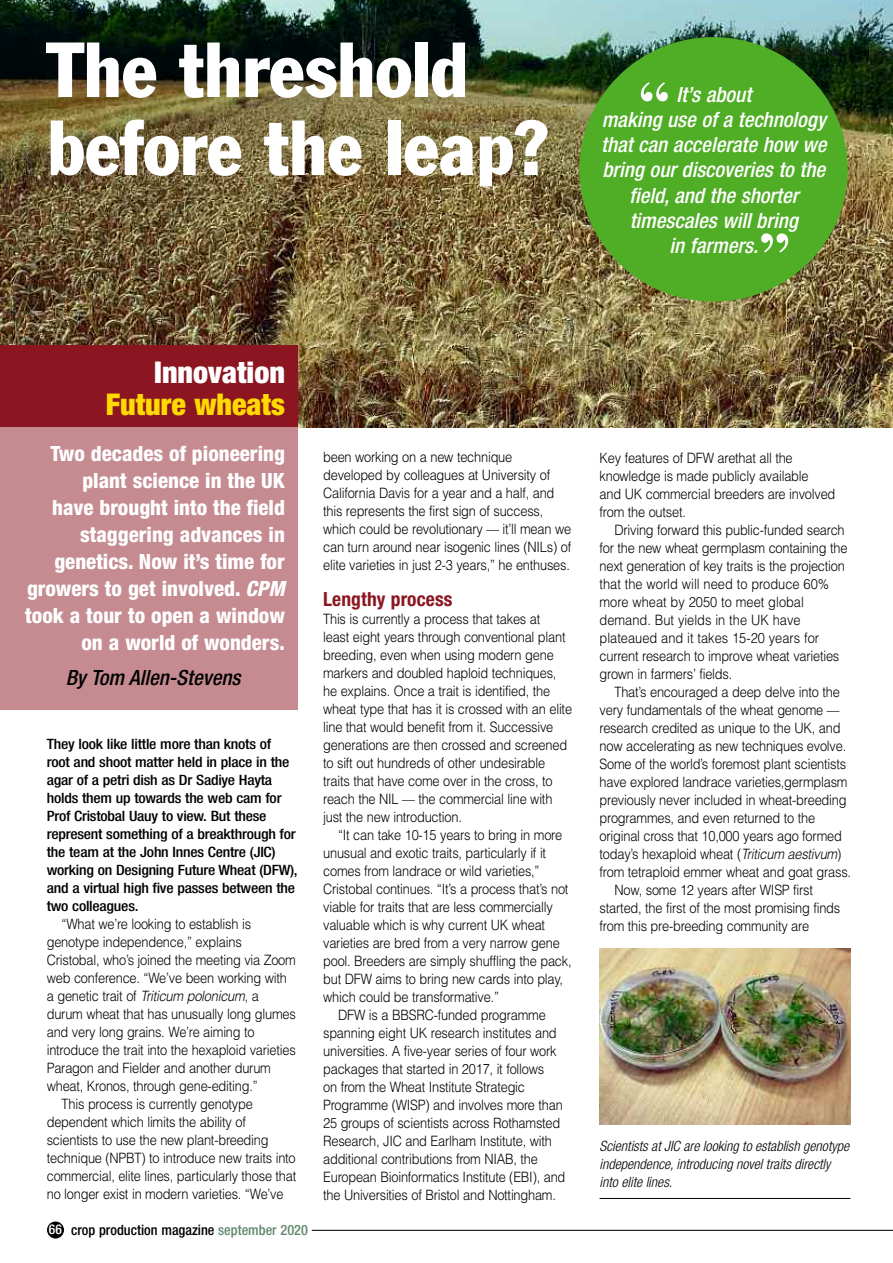
<style>
.page{position:relative;width:893px;height:1263px;background:#fff}
.page>*{position:absolute;margin:0;border:0;box-sizing:border-box;transform-origin:0 0}
.t1{font:condensed 76.5px/78px "Franklin Gothic";color:#fff}
.t2{font:700 58.95px "Bodoni BT";color:#fff}
.t3{font:900 condensed 30px "Helvetica Neue";color:#ffd902}
.t4{font:900 condensed 30px "Helvetica Neue";color:#fff}
.t5{font:800 condensed 21px/27px "Helvetica Neue";color:#fff;text-align:right}
.t6{font:italic 500 condensed 21px/25.2px "Helvetica Neue";color:#fff;text-align:center}
.t7{font:italic 500 condensed 21px "Helvetica Neue";color:#000}
.t8{font:700 condensed 19.5px "Helvetica Neue";letter-spacing:.005em;color:#8b1622}
.t9{font:300 14.25px/18px "Helvetica";letter-spacing:-.015em;color:#000;scale:.9 1}
.t10{font:500 condensed 14.25px/18px "Helvetica Neue";letter-spacing:-.015em;color:#000;scale:1.1 1}
.t11{font:italic 300 condensed 14.25px/18px "Helvetica Neue";color:#000}
.t12{font:500 condensed 14.25px "Helvetica Neue";letter-spacing:-.015em;color:#000}
.s1{font-style:italic}
.s2{font-size:13.5px;color:#fff}
.s3{color:#60896c}
</style>
<div class="page">
<img style="left:0;top:0;width:893px;height:427px">
<div style="left:0;top:425px;width:298px;height:285px;background:#c58b91"></div>
<div style="left:0;top:346px;width:298px;height:81px;background:#8b1622"></div>
<img style="left:600px;top:948px;width:250px;height:177px">
<hr style="left:600px;top:1198px;width:250px;height:1px;background:#000">
<div style="left:579px;top:37px;width:269px;height:265px;background:#50ad26;border-radius:50%"></div>
<div style="left:47px;top:1221px;width:17px;height:17px;background:#000;border-radius:50%"></div>
<hr style="left:312px;top:1230px;width:581px;height:1px;background:#000">
<h1 class="t1" style="left:47px;top:36px;width:503px">The threshold before the leap?</h1>
<h2 class="t2" style="left:637px;top:83px;width:35px">“</h2>
<h3 class="t6" style="left:601px;top:84px;width:227px">It’s about<br>making use of a technology that can accelerate how we bring our discoveries to the field, and the shorter timescales will bring<br>in farmers.</h3>
<h2 class="t2" style="left:758px;top:234px;width:35px">”</h2>
<h3 class="t4" style="left:154px;top:362px;width:132px">Innovation</h3>
<h3 class="t3" style="left:106px;top:393px;width:181px">Future wheats</h3>
<h3 class="t5" style="left:25px;top:442px;width:261px">Two decades of pioneering plant science in the UK<br>have brought into the field staggering advances in genetics. Now it’s time for growers to get involved. <span class="s1">CPM </span>took a tour to open a window on a world of wonders.</h3>
<h3 class="t7" style="left:66px;top:670px;width:176px">By Tom Allen-Stevens</h3>
<p class="t10" style="left:47px;top:736px;width:230px">They look like little more than knots of root and shoot matter held in place in the agar of a petri dish as Dr Sadiye Hayta holds them up towards the web cam for Prof Cristobal Uauy to view. But these represent something of a breakthrough for the team at the John Innes Centre (JIC) working on Designing Future Wheat (DFW), and a virtual high five passes between the two colleagues.</p>
<p class="t9" style="left:62px;top:915px;width:212px">“What we’re looking to establish is</p>
<p class="t9" style="left:47px;top:933px;width:218px">genotype independence,” explains</p>
<p class="t9" style="left:47px;top:951px;width:278px">Cristobal, who’s joined the meeting via Zoom</p>
<p class="t9" style="left:47px;top:969px;width:268px">web conference. “We’ve been working with</p>
<p class="t9" style="left:47px;top:987px;width:237px">a genetic trait of <span class="s1">Triticum polonicum</span>, a</p>
<p class="t9" style="left:47px;top:1005px;width:278px">durum wheat that has unusually long glumes</p>
<p class="t9" style="left:47px;top:1023px;width:232px">and very long grains. We’re aiming to</p>
<p class="t9" style="left:47px;top:1041px;width:278px">introduce the trait into the hexaploid varieties</p>
<p class="t9" style="left:47px;top:1059px;width:251px">Paragon and Fielder and another durum</p>
<p class="t9" style="left:47px;top:1077px;width:236px">wheat, Kronos, through gene-editing.”</p>
<p class="t9" style="left:62px;top:1095px;width:214px">This process is currently genotype</p>
<p class="t9" style="left:47px;top:1113px;width:223px">dependent which limits the ability of</p>
<p class="t9" style="left:47px;top:1131px;width:248px">scientists to use the new plant-breeding</p>
<p class="t9" style="left:47px;top:1149px;width:278px">technique (NPBT) to introduce new traits into</p>
<p class="t9" style="left:47px;top:1167px;width:279px">commercial, elite lines, particularly those that</p>
<p class="t9" style="left:47px;top:1185px;width:265px">no longer exist in modern varieties. “We’ve</p>
<p class="t12" style="left:49px;top:1225px;width:260px"><span class="s2">66</span> crop production magazine <span class="s3">september 2020</span></p>
<p class="t9" style="left:323px;top:448px;width:277px">been working on a new technique developed by colleagues at University of California Davis for a year and a half, and this represents the first sign of success, which could be revolutionary –– it’ll mean we can turn around near isogenic lines (NILs) of elite varieties in just 2-3 years,” he enthuses.</p>
<h3 class="t8" style="left:323px;top:592px;width:131px">Lengthy process</h3>
<p class="t9" style="left:323px;top:610px;width:278px">This is currently a process that takes at<br>least eight years through conventional plant breeding, even when using modern gene markers and doubled haploid techniques, he explains. Once a trait is identified, the wheat type that has it is crossed with an elite line that would benefit from it. Successive generations are then crossed and screened to sift out hundreds of other undesirable traits that have come over in the cross, to reach the NIL –– the commercial line with just the new introduction.</p>
<p class="t9" style="left:338px;top:826px;width:251px">“It can take 10-15 years to bring in more</p>
<p class="t9" style="left:323px;top:844px;width:249px">unusual and exotic traits, particularly if it</p>
<p class="t9" style="left:323px;top:862px;width:242px">comes from landrace or wild varieties,”</p>
<p class="t9" style="left:323px;top:880px;width:274px">Cristobal continues. “It’s a process that’s not</p>
<p class="t9" style="left:323px;top:898px;width:257px">viable for traits that are less commercially</p>
<p class="t9" style="left:323px;top:916px;width:248px">valuable which is why current UK wheat</p>
<p class="t9" style="left:323px;top:934px;width:264px">varieties are bred from a very narrow gene</p>
<p class="t9" style="left:323px;top:952px;width:278px">pool. Breeders are simply shuffling the pack,</p>
<p class="t9" style="left:323px;top:970px;width:268px">but DFW aims to bring new cards into play,</p>
<p class="t9" style="left:323px;top:988px;width:197px">which could be transformative.”</p>
<p class="t9" style="left:338px;top:1006px;width:232px">DFW is a BBSRC-funded programme</p>
<p class="t9" style="left:323px;top:1024px;width:261px">spanning eight UK research institutes and</p>
<p class="t9" style="left:323px;top:1042px;width:261px">universities. A five-year series of four work</p>
<p class="t9" style="left:323px;top:1060px;width:247px">packages that started in 2017, it follows</p>
<p class="t9" style="left:323px;top:1078px;width:226px">on from the Wheat Institute Strategic</p>
<p class="t9" style="left:323px;top:1096px;width:268px">Programme (WISP) and involves more than</p>
<p class="t9" style="left:323px;top:1114px;width:265px">25 groups of scientists across Rothamsted</p>
<p class="t9" style="left:323px;top:1132px;width:256px">Research, JIC and Earlham Institute, with</p>
<p class="t9" style="left:323px;top:1150px;width:240px">additional contributions from NIAB, the</p>
<p class="t9" style="left:323px;top:1168px;width:271px">European Bioinformatics Institute (EBI), and</p>
<p class="t9" style="left:323px;top:1186px;width:260px">the Universities of Bristol and Nottingham.</p>
<p class="t9" style="left:600px;top:449px;width:264px">Key features of DFW arethat all the knowledge is made publicly available<br>and UK commercial breeders are involved from the outset.</p>
<p class="t9" style="left:600px;top:521px;width:277px;text-indent:15px">Driving forward this public-funded search for the new wheat germplasm containing the next generation of key traits is the projection that the world will need to produce 60% more wheat by 2050 to meet global demand. But yields in the UK have plateaued and it takes 15-20 years for current research to improve wheat varieties grown in farmers’ fields.</p>
<p class="t9" style="left:614px;top:683px;width:252px">That’s encouraged a deep delve into the</p>
<p class="t9" style="left:600px;top:701px;width:268px">very fundamentals of the wheat genome ––</p>
<p class="t9" style="left:600px;top:719px;width:269px">research credited as unique to the UK, and</p>
<p class="t9" style="left:600px;top:737px;width:276px">now accelerating as new techniques evolve.</p>
<p class="t9" style="left:600px;top:755px;width:275px">Some of the world’s foremost plant scientists</p>
<p class="t9" style="left:600px;top:773px;width:277px">have explored landrace varieties,germplasm</p>
<p class="t9" style="left:600px;top:791px;width:276px">previously never included in wheat-breeding</p>
<p class="t9" style="left:600px;top:809px;width:241px">programmes, and even returned to the</p>
<p class="t9" style="left:600px;top:827px;width:271px">original cross that 10,000 years ago formed</p>
<p class="t9" style="left:600px;top:845px;width:270px">today’s hexaploid wheat (<span class="s1">Triticum aestivum</span>)</p>
<p class="t9" style="left:600px;top:863px;width:281px">from tetraploid emmer wheat and goat grass.</p>
<p class="t9" style="left:614px;top:881px;width:222px">Now, some 12 years after WISP first</p>
<p class="t9" style="left:600px;top:899px;width:269px">started, the first of the most promising finds</p>
<p class="t9" style="left:600px;top:917px;width:234px">from this pre-breeding community are</p>
<p class="t11" style="left:600px;top:1138px;width:251px">Scientists at JIC are looking to establish genotype independence, introducing novel traits directly into elite lines.</p>
</div>
